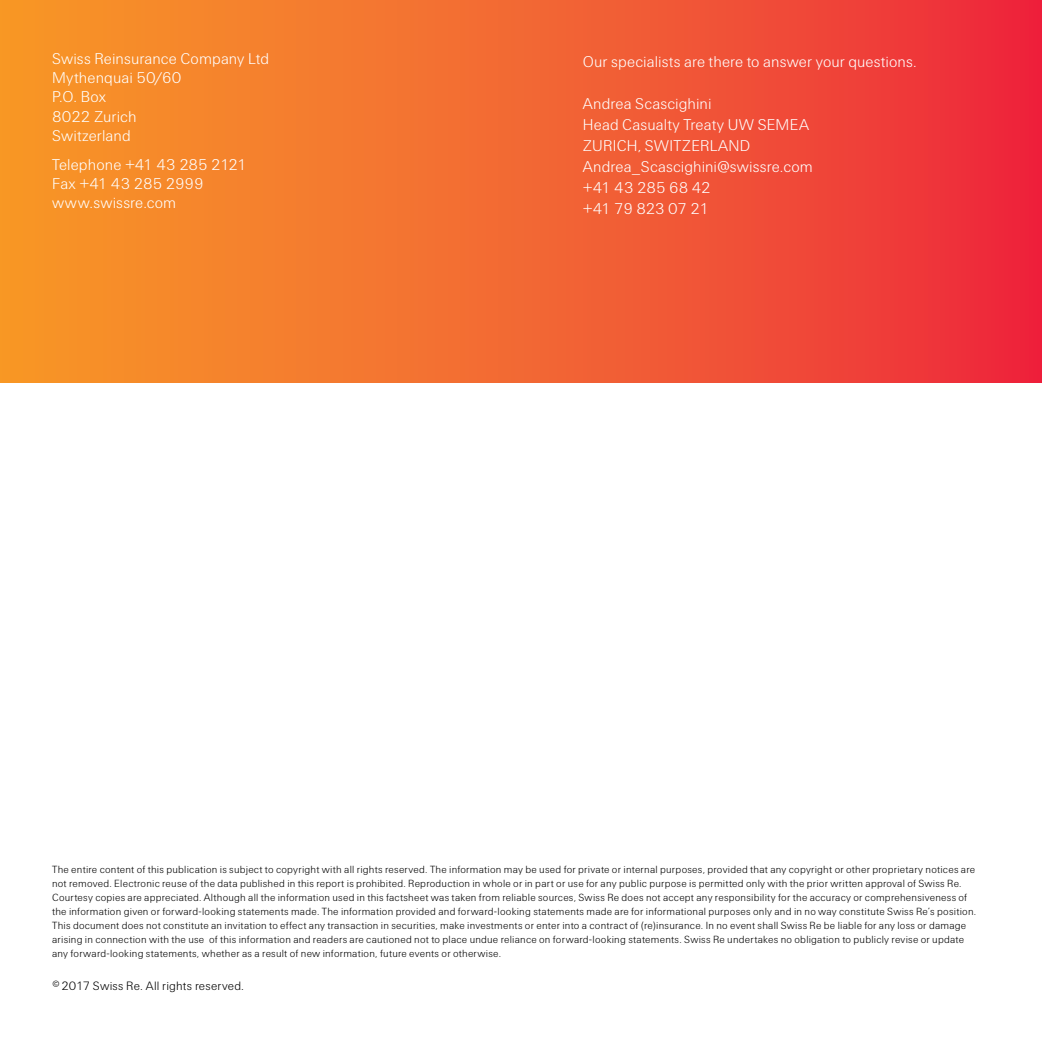
<style>
.page{position:relative;width:1042px;height:1042px;background:#fff}
.page>*{position:absolute;margin:0;border:0;box-sizing:border-box;transform-origin:0 0}
.t1{font:300 15.75px/19.2px "Swiss Re Sans OT";letter-spacing:.005em;color:#fff}
.t2{font:300 12.25px "Swiss Re Sans OT";letter-spacing:.015em;color:#000}
.t3{font:300 10.5px/14px "Swiss Re Sans OT";letter-spacing:.02em;color:#000}
</style>
<div class="page">
<div style="left:0;top:0;width:1042px;height:383px;background:linear-gradient(to right,#f89d27,#ed2c3d)"></div>
<h1 class="t1" style="left:52px;top:49px;width:218px">Swiss Reinsurance Company Ltd<br>Mythenquai 50/60<br>P.O. Box<br>8022 Zurich<br>Switzerland</h1>
<h1 class="t1" style="left:52px;top:155px;width:196px">Telephone +41 43 285 2121<br>Fax +41 43 285 2999 www.swissre.com</h1>
<h1 class="t1" style="left:583px;top:52px;width:335px">Our specialists are there to answer your questions.</h1>
<h1 class="t1" style="left:583px;top:94px;width:231px;line-height:21px">Andrea Scascighini<br>Head Casualty Treaty UW SEMEA<br>ZURICH, SWITZERLAND<br>Andrea_Scascighini@swissre.com +41 43 285 68 42<br>+41 79 823 07 21</h1>
<p class="t3" style="left:52px;top:863px;width:925px">The entire content of this publication is subject to copyright with all rights reserved. The information may be used for private or internal purposes, provided that any copyright or other proprietary notices are not removed. Electronic reuse of the data published in this report is prohibited. Reproduction in whole or in part or use for any public purpose is permitted only with the prior written approval of Swiss Re.<br>Courtesy copies are appreciated. Although all the information used in this factsheet was taken from reliable sources, Swiss Re does not accept any responsibility for the accuracy or comprehensiveness of the information given or forward-looking statements made. The information provided and forward-looking statements made are for informational purposes only and in no way constitute Swiss Re’s position.<br>This document does not constitute an invitation to effect any transaction in securities, make investments or enter into a contract of (re)insurance. In no event shall Swiss Re be liable for any loss or damage arising in connection with the use of this information and readers are cautioned not to place undue reliance on forward-looking statements. Swiss Re undertakes no obligation to publicly revise or update any forward-looking statements, whether as a result of new information, future events or otherwise.</p>
<p class="t2" style="left:52px;top:978px;width:193px">©2017 Swiss Re. All rights reserved.</p>
</div>
